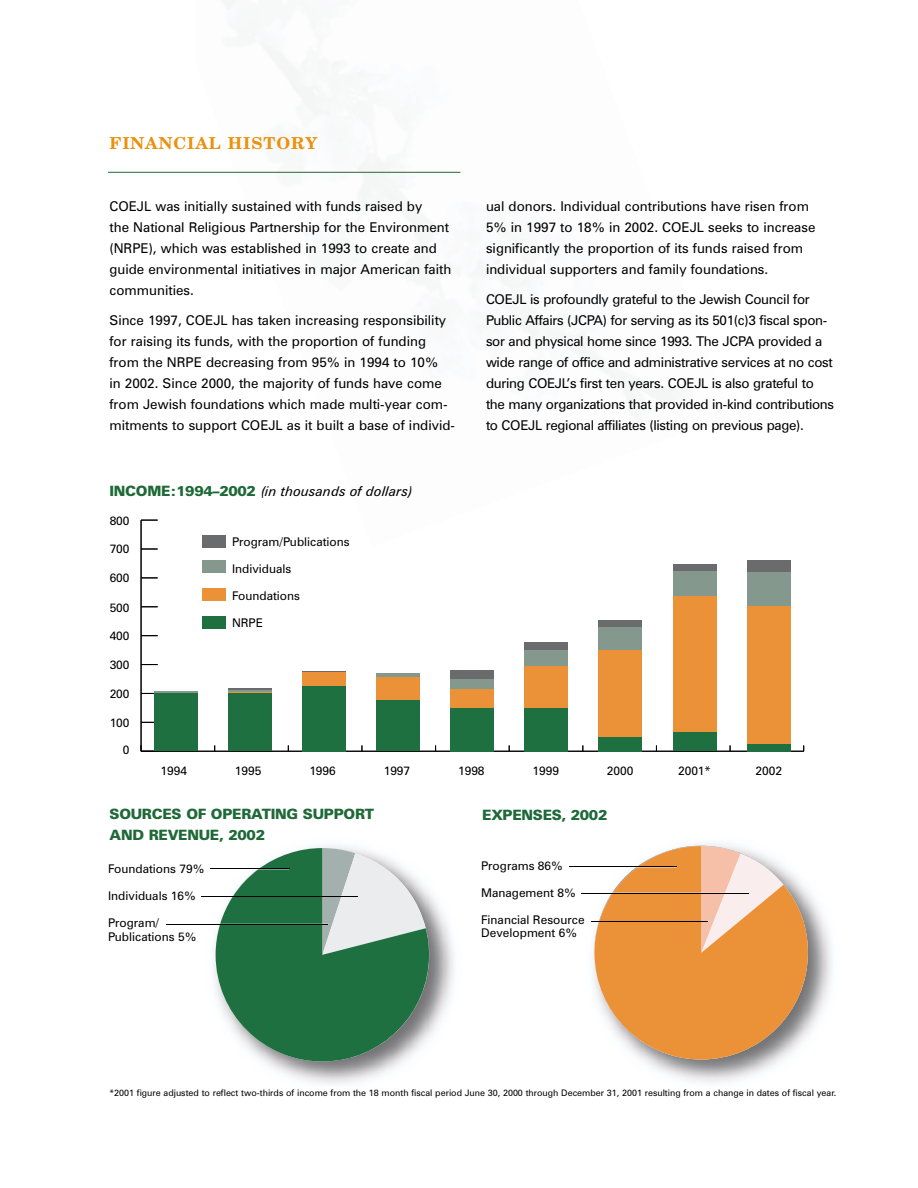
<style>
.page{position:relative;width:918px;height:1188px;background:#fff}
.page>*{position:absolute;margin:0;border:0;box-sizing:border-box;transform-origin:0 0}
.t1{font:700 16.5px "New Century Schlbk";letter-spacing:.055em;color:#ea910d}
.t2{font:900 14.25px "Zurich BT";letter-spacing:-.02em;color:#1f6938}
.t3{font:13.5px/21px "Zurich BT";color:#000}
.t4{font:13.5px/21px "Zurich BT";letter-spacing:-.02em;color:#000}
.t5{font:italic 13.5px "Zurich BT";color:#000}
.t6{font:12px/13.5px "Zurich BT";color:#000}
.t7{font:9px "Zurich BT";color:#000}
.s1{font-weight:900;font-style:normal;font-size:14.25px;color:#1f6938}
</style>
<div class="page">
<img style="left:582px;top:844px;width:250px;height:239px">
<svg style="left:595px;top:846px;width:213px;height:214px;background:#e8a96c"></svg>
<svg style="left:582px;top:915px;width:6px;height:9px"></svg>
<hr style="left:582px;top:893px;width:167px;height:1px;background:#000">
<hr style="left:569px;top:867px;width:108px;height:1px;background:#000">
<hr style="left:591px;top:921px;width:117px;height:1px;background:#000">
<hr style="left:141px;top:751px;width:663px;height:1px;background:#000">
<hr style="left:141px;top:520px;width:1px;height:231px;background:#000">
<svg style="left:141px;top:745px;width:13px;height:6px"></svg>
<svg style="left:142px;top:722px;width:12px;height:1px"></svg>
<svg style="left:142px;top:693px;width:12px;height:1px"></svg>
<svg style="left:142px;top:664px;width:16px;height:1px"></svg>
<svg style="left:142px;top:635px;width:16px;height:1px"></svg>
<svg style="left:142px;top:606px;width:16px;height:1px"></svg>
<svg style="left:141px;top:578px;width:17px;height:1px"></svg>
<svg style="left:141px;top:549px;width:17px;height:1px"></svg>
<svg style="left:142px;top:520px;width:16px;height:1px"></svg>
<hr style="left:154px;top:691px;width:44px;height:2px;background:#85988e">
<div style="left:154px;top:693px;width:44px;height:58px;background:#1f7041"></div>
<hr style="left:228px;top:688px;width:44px;height:2px;background:#696b6c">
<hr style="left:228px;top:690px;width:44px;height:2px;background:#85988e">
<hr style="left:228px;top:692px;width:44px;height:1px;background:#eb9138">
<div style="left:228px;top:693px;width:44px;height:58px;background:#1f7041"></div>
<div style="left:302px;top:674px;width:44px;height:12px;background:#eb9138"></div>
<hr style="left:302px;top:671px;width:44px;height:1px;background:#696b6c">
<hr style="left:302px;top:672px;width:44px;height:1px;background:#85988e">
<hr style="left:302px;top:673px;width:44px;height:1px;background:#eb9138">
<div style="left:302px;top:686px;width:44px;height:65px;background:#1f7041"></div>
<div style="left:376px;top:691px;width:44px;height:10px;background:#eb9138"></div>
<hr style="left:376px;top:673px;width:44px;height:4px;background:#85988e">
<div style="left:376px;top:677px;width:44px;height:14px;background:#eb9138"></div>
<div style="left:376px;top:701px;width:44px;height:50px;background:#1f7041"></div>
<div style="left:450px;top:703px;width:44px;height:5px;background:#eb9138"></div>
<div style="left:450px;top:670px;width:44px;height:10px;background:#696b6c"></div>
<div style="left:450px;top:680px;width:44px;height:9px;background:#85988e"></div>
<div style="left:450px;top:689px;width:44px;height:14px;background:#eb9138"></div>
<div style="left:450px;top:708px;width:44px;height:43px;background:#1f7041"></div>
<div style="left:524px;top:643px;width:44px;height:7px;background:#696b6c"></div>
<div style="left:524px;top:650px;width:44px;height:16px;background:#85988e"></div>
<div style="left:524px;top:666px;width:44px;height:42px;background:#eb9138"></div>
<div style="left:524px;top:708px;width:44px;height:43px;background:#1f7041"></div>
<div style="left:599px;top:621px;width:43px;height:6px;background:#696b6c"></div>
<div style="left:599px;top:627px;width:43px;height:23px;background:#85988e"></div>
<div style="left:599px;top:650px;width:43px;height:87px;background:#eb9138"></div>
<div style="left:599px;top:737px;width:43px;height:14px;background:#1f7041"></div>
<div style="left:673px;top:565px;width:43px;height:6px;background:#696b6c"></div>
<div style="left:673px;top:571px;width:43px;height:25px;background:#85988e"></div>
<div style="left:673px;top:596px;width:43px;height:137px;background:#eb9138"></div>
<div style="left:673px;top:733px;width:43px;height:18px;background:#1f7041"></div>
<div style="left:747px;top:560px;width:44px;height:12px;background:#696b6c"></div>
<div style="left:747px;top:572px;width:44px;height:34px;background:#85988e"></div>
<div style="left:747px;top:606px;width:44px;height:138px;background:#eb9138"></div>
<div style="left:747px;top:744px;width:44px;height:7px;background:#1f7041"></div>
<div style="left:202px;top:561px;width:24px;height:12px;background:#85988e"></div>
<div style="left:202px;top:589px;width:24px;height:12px;background:#eb9138"></div>
<div style="left:202px;top:616px;width:24px;height:12px;background:#1f7041"></div>
<div style="left:202px;top:535px;width:24px;height:13px;background:#696b6c"></div>
<hr style="left:108px;top:172px;width:352px;height:1px;background:#1f6938">
<img style="left:210px;top:845px;width:244px;height:239px">
<svg style="left:216px;top:848px;width:213px;height:214px;background:#66997c"></svg>
<hr style="left:201px;top:896px;width:157px;height:1px;background:#000">
<hr style="left:210px;top:869px;width:79px;height:1px;background:#000">
<hr style="left:166px;top:924px;width:162px;height:1px;background:#000">
<p class="t1" style="left:110px;top:136px;width:210px">FINANCIAL HISTORY</p>
<p class="t3" style="left:110px;top:197px;width:343px">COEJL was initially sustained with funds raised by<br>the National Religious Partnership for the Environment (NRPE), which was established in 1993 to create and guide environmental initiatives in major American faith communities.</p>
<p class="t3" style="left:110px;top:311px;width:347px">Since 1997, COEJL has taken increasing responsibility for raising its funds, with the proportion of funding from the NRPE decreasing from 95% in 1994 to 10%<br>in 2002. Since 2000, the majority of funds have come from Jewish foundations which made multi-year com&shy;mitments to support COEJL as it built a base of individ-</p>
<p class="t5" style="left:110px;top:486px;width:305px"><span class="s1">INCOME:1994–2002</span> (in thousands of dollars)</p>
<p class="t6" style="left:110px;top:515px;width:21px">800</p>
<p class="t6" style="left:110px;top:543px;width:21px">700</p>
<p class="t6" style="left:110px;top:573px;width:21px">600</p>
<p class="t6" style="left:110px;top:602px;width:21px">500</p>
<p class="t6" style="left:110px;top:630px;width:21px">400</p>
<p class="t6" style="left:110px;top:659px;width:21px">300</p>
<p class="t6" style="left:110px;top:688px;width:21px">200</p>
<p class="t6" style="left:110px;top:717px;width:21px">100</p>
<p class="t6" style="left:123px;top:744px;width:8px">0</p>
<p class="t6" style="left:232px;top:536px;width:119px">Program/Publications</p>
<p class="t6" style="left:232px;top:563px;width:61px">Individuals</p>
<p class="t6" style="left:232px;top:590px;width:70px">Foundations</p>
<p class="t6" style="left:232px;top:617px;width:33px">NRPE</p>
<p class="t3" style="left:486px;top:197px;width:331px">ual donors. Individual contributions have risen from 5% in 1997 to 18% in 2002. COEJL seeks to increase significantly the proportion of its funds raised from individual supporters and family foundations.</p>
<p class="t4" style="left:486px;top:290px;width:350px">COEJL is profoundly grateful to the Jewish Council for Public Affairs (JCPA) for serving as its 501(c)3 fiscal spon&shy;sor and physical home since 1993. The JCPA provided a wide range of office and administrative services at no cost during COEJL’s first ten years. COEJL is also grateful to the many organizations that provided in-kind contributions to COEJL regional affiliates (listing on previous page).</p>
<p class="t6" style="left:161px;top:765px;width:28px">1994</p>
<p class="t6" style="left:235px;top:765px;width:28px">1995</p>
<p class="t6" style="left:309px;top:765px;width:28px">1996</p>
<p class="t6" style="left:384px;top:765px;width:28px">1997</p>
<p class="t6" style="left:458px;top:765px;width:28px">1998</p>
<p class="t6" style="left:532px;top:765px;width:28px">1999</p>
<p class="t6" style="left:607px;top:765px;width:28px">2000</p>
<p class="t6" style="left:678px;top:765px;width:34px">2001*</p>
<p class="t6" style="left:756px;top:765px;width:28px">2002</p>
<p class="t2" style="left:110px;top:809px;width:266px">SOURCES OF OPERATING SUPPORT</p>
<p class="t2" style="left:482px;top:809px;width:127px">EXPENSES, 2002</p>
<p class="t2" style="left:110px;top:830px;width:157px">AND REVENUE, 2002</p>
<p class="t6" style="left:108px;top:863px;width:98px">Foundations 79%</p>
<p class="t6" style="left:108px;top:890px;width:89px">Individuals 16%</p>
<p class="t6" style="left:108px;top:917px;width:90px">Program/<br>Publications 5%</p>
<p class="t6" style="left:481px;top:860px;width:83px">Programs 86%</p>
<p class="t6" style="left:481px;top:887px;width:96px">Management 8%</p>
<p class="t6" style="left:481px;top:914px;width:105px">Financial Resource<br>Development 6%</p>
<p class="t7" style="left:110px;top:1089px;width:728px">*2001 figure adjusted to reflect two-thirds of income from the 18 month fiscal period June 30, 2000 through December 31, 2001 resulting from a change in dates of fiscal year.</p>
</div>
